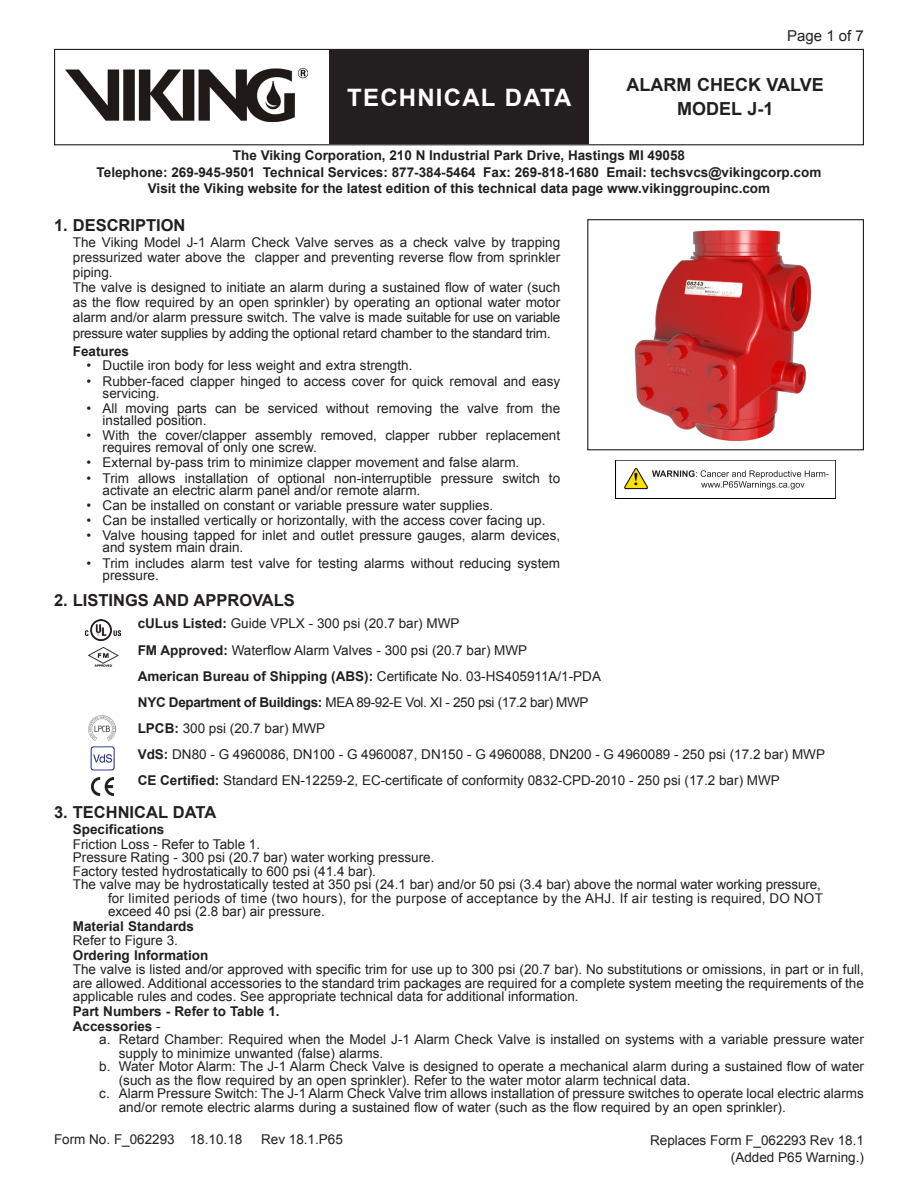
<style>
.page{position:relative;width:918px;height:1188px;background:#fff}
.page>*{position:absolute;margin:0;border:0;box-sizing:border-box;transform-origin:0 0}
.t1{font:700 24px "Arial";letter-spacing:.05em;color:#fff}
.t2{font:700 18px/24.3px "Arial";color:#231f20;text-align:center}
.Heading{font:700 16.5px "Arial";color:#231f20}
.t3{font:15px "Arial";color:#231f20}
.Body_Text{font:13.5px/12px "Arial";color:#231f20}
.Heading_2{font:700 13.5px/16.2px "Arial";color:#231f20;text-align:center}
.Body_Text-2{font:13.5px "Arial";letter-spacing:.025em;color:#231f20}
.Body_Text-3{font:13.5px "Arial";letter-spacing:-.025em;color:#231f20}
.Page__Right{font:13.5px "Arial";color:#231f20}
.Body_Text-4{font:700 13.5px "Arial";color:#231f20}
.s1{font-weight:700}
.s2{font-weight:400}
</style>
<div class="page">
<div style="left:54px;top:49px;width:810px;height:96px;border:1px solid #231f20"></div>
<div style="left:329px;top:50px;width:260px;height:94px;background:#231f20"></div>
<img style="left:65px;top:68px;width:243px;height:54px">
<img style="left:634px;top:230px;width:178px;height:212px">
<div style="left:587px;top:219px;width:277px;height:231px;border:1px solid #231f20"></div>
<img style="left:89px;top:715px;width:27px;height:26px">
<img style="left:90px;top:746px;width:25px;height:25px">
<img style="left:91px;top:778px;width:23px;height:17px">
<img style="left:86px;top:620px;width:34px;height:21px">
<img style="left:88px;top:647px;width:31px;height:20px">
<div style="left:615px;top:460px;width:221px;height:39px;border:1px solid #000"></div>
<svg style="left:624px;top:468px;width:205px;height:21px"></svg>
<p class="t3" style="left:787px;top:26px;width:78px">Page 1 of 7</p>
<h1 class="t1" style="left:347px;top:81px;width:226px">TECHNICAL DATA</h1>
<h2 class="t2" style="left:627px;top:73px;width:199px">ALARM CHECK VALVE<br>MODEL J-1</h2>
<p class="Heading_2" style="left:97px;top:148px;width:726px">The Viking Corporation, 210 N Industrial Park Drive, Hastings MI 49058<br>Telephone: 269-945-9501 Technical Services: 877-384-5464 Fax: 269-818-1680 Email: techsvcs@vikingcorp.com<br>Visit the Viking website for the latest edition of this technical data page www.vikinggroupinc.com</p>
<p class="Heading" style="left:54px;top:214px;width:133px">1. DESCRIPTION</p>
<p class="Body_Text" style="left:73px;top:235px;width:489px;line-height:15px;text-align:justify">The Viking Model J-1 Alarm Check Valve serves as a check valve by trapping pressurized water above the clapper and preventing reverse flow from sprinkler piping.</p>
<p class="Body_Text" style="left:73px;top:280px;width:489px;line-height:15.5px;text-align:justify">The valve is designed to initiate an alarm during a sustained flow of water (such as the flow required by an open sprinkler) by operating an optional water motor alarm and/or alarm pressure switch. The valve is made suitable for use on variable pressure water supplies by adding the optional retard chamber to the standard trim.</p>
<p class="Heading_2" style="left:73px;top:343px;width:58px">Features</p>
<p class="Body_Text" style="left:86px;top:360px;width:328px">• Ductile iron body for less weight and extra strength.</p>
<p class="Body_Text" style="left:103px;top:375px;width:459px;text-indent:-16px">• Rubber-faced clapper hinged to access cover for quick removal and easy servicing.</p>
<p class="Body_Text" style="left:103px;top:402px;width:459px;text-indent:-16px">• All moving parts can be serviced without removing the valve from the installed position.</p>
<p class="Body_Text" style="left:103px;top:430px;width:459px;text-indent:-16px">• With the cover/clapper assembly removed, clapper rubber replacement requires removal of only one screw.</p>
<p class="Body_Text" style="left:86px;top:457px;width:434px">• External by-pass trim to minimize clapper movement and false alarm.</p>
<p class="Body_Text" style="left:103px;top:472px;width:459px;text-indent:-16px">• Trim allows installation of optional non-interruptible pressure switch to activate an electric alarm panel and/or remote alarm.</p>
<p class="Body_Text" style="left:86px;top:499px;width:408px">• Can be installed on constant or variable pressure water supplies.</p>
<p class="Body_Text" style="left:86px;top:514px;width:461px">• Can be installed vertically or horizontally, with the access cover facing up.</p>
<p class="Body_Text" style="left:103px;top:530px;width:459px;text-indent:-16px">• Valve housing tapped for inlet and outlet pressure gauges, alarm devices, and system main drain.</p>
<p class="Body_Text" style="left:103px;top:557px;width:459px;text-indent:-16px">• Trim includes alarm test valve for testing alarms without reducing system pressure.</p>
<p class="Heading" style="left:54px;top:590px;width:242px">2. LISTINGS AND APPROVALS</p>
<p class="Body_Text" style="left:138px;top:618px;width:323px"><span class="s1">cULus Listed:</span> Guide VPLX - 300 psi (20.7 bar) MWP</p>
<p class="Body_Text" style="left:138px;top:644px;width:391px"><span class="s1">FM Approved:</span> Waterflow Alarm Valves - 300 psi (20.7 bar) MWP</p>
<p class="Body_Text" style="left:138px;top:670px;width:465px"><span class="s1">American Bureau of Shipping (ABS):</span> Certificate No. 03-HS405911A/1-PDA</p>
<p class="Body_Text-3" style="left:138px;top:693px;width:452px"><span class="s1">NYC Department of Buildings:</span> MEA 89-92-E Vol. XI - 250 psi (17.2 bar) MWP</p>
<p class="Body_Text" style="left:138px;top:722px;width:189px"><span class="s1">LPCB:</span> 300 psi (20.7 bar) MWP</p>
<p class="Body_Text" style="left:138px;top:748px;width:689px"><span class="s1">VdS:</span> DN80 - G 4960086, DN100 - G 4960087, DN150 - G 4960088, DN200 - G 4960089 - 250 psi (17.2 bar) MWP</p>
<p class="Body_Text" style="left:138px;top:774px;width:644px"><span class="s1">CE Certified:</span> Standard EN-12259-2, EC-certificate of conformity 0832-CPD-2010 - 250 psi (17.2 bar) MWP</p>
<p class="Heading" style="left:54px;top:802px;width:164px">3. TECHNICAL DATA</p>
<p class="Heading_2" style="left:73px;top:822px;width:93px">Specifications</p>
<p class="Body_Text" style="left:73px;top:838px;width:189px">Friction Loss - Refer to Table 1.</p>
<p class="Body_Text" style="left:73px;top:852px;width:363px">Pressure Rating - 300 psi (20.7 bar) water working pressure.</p>
<p class="Body_Text" style="left:73px;top:865px;width:305px">Factory tested hydrostatically to 600 psi (41.4 bar).</p>
<p class="Body_Text" style="left:73px;top:879px;width:750px">The valve may be hydrostatically tested at 350 psi (24.1 bar) and/or 50 psi (3.4 bar) above the normal water working pressure,</p>
<p class="Body_Text-2" style="left:108px;top:889px;width:716px">for limited periods of time (two hours), for the purpose of acceptance by the AHJ. If air testing is required, DO NOT</p>
<p class="Body_Text" style="left:108px;top:906px;width:218px">exceed 40 psi (2.8 bar) air pressure.</p>
<p class="Heading_2" style="left:73px;top:918px;width:123px">Material Standards</p>
<p class="Body_Text" style="left:73px;top:935px;width:107px">Refer to Figure 3.</p>
<p class="Heading_2" style="left:73px;top:947px;width:137px">Ordering Information</p>
<p class="Body_Text" style="left:73px;top:963px;width:793px;line-height:13.5px;text-align:justify">The valve is listed and/or approved with specific trim for use up to 300 psi (20.7 bar). No substitutions or omissions, in part or in full, are allowed. Additional accessories to the standard trim packages are required for a complete system meeting the requirements of the applicable rules and codes. See appropriate technical data for additional information.</p>
<p class="Heading_2" style="left:73px;top:1004px;width:208px">Part Numbers - Refer to Table 1.</p>
<p class="Body_Text-4" style="left:73px;top:1017px;width:89px">Accessories <span class="s2">-</span></p>
<p class="Body_Text" style="left:119px;top:1033px;width:747px;line-height:13.5px;text-indent:-20px">a. Retard Chamber: Required when the Model J-1 Alarm Check Valve is installed on systems with a variable pressure water supply to minimize unwanted (false) alarms.</p>
<p class="Body_Text" style="left:119px;top:1060px;width:747px;line-height:13.5px;text-indent:-20px">b. Water Motor Alarm: The J-1 Alarm Check Valve is designed to operate a mechanical alarm during a sustained flow of water (such as the flow required by an open sprinkler). Refer to the water motor alarm technical data.</p>
<p class="Body_Text" style="left:119px;top:1087px;width:747px;line-height:13.5px;text-indent:-20px">c. Alarm Pressure Switch: The J-1 Alarm Check Valve trim allows installation of pressure switches to operate local electric alarms and/or remote electric alarms during a sustained flow of water (such as the flow required by an open sprinkler).</p>
<p class="Page__Right" style="left:650px;top:1132px;width:215px">Replaces Form F_062293 Rev 18.1</p>
<p class="Page__Right" style="left:731px;top:1148px;width:135px">(Added P65 Warning.)</p>
<p class="Body_Text" style="left:54px;top:1134px;width:190px">Form No. F_062293 18.10.18</p>
<p class="Body_Text" style="left:261px;top:1134px;width:83px">Rev 18.1.P65</p>
</div>
